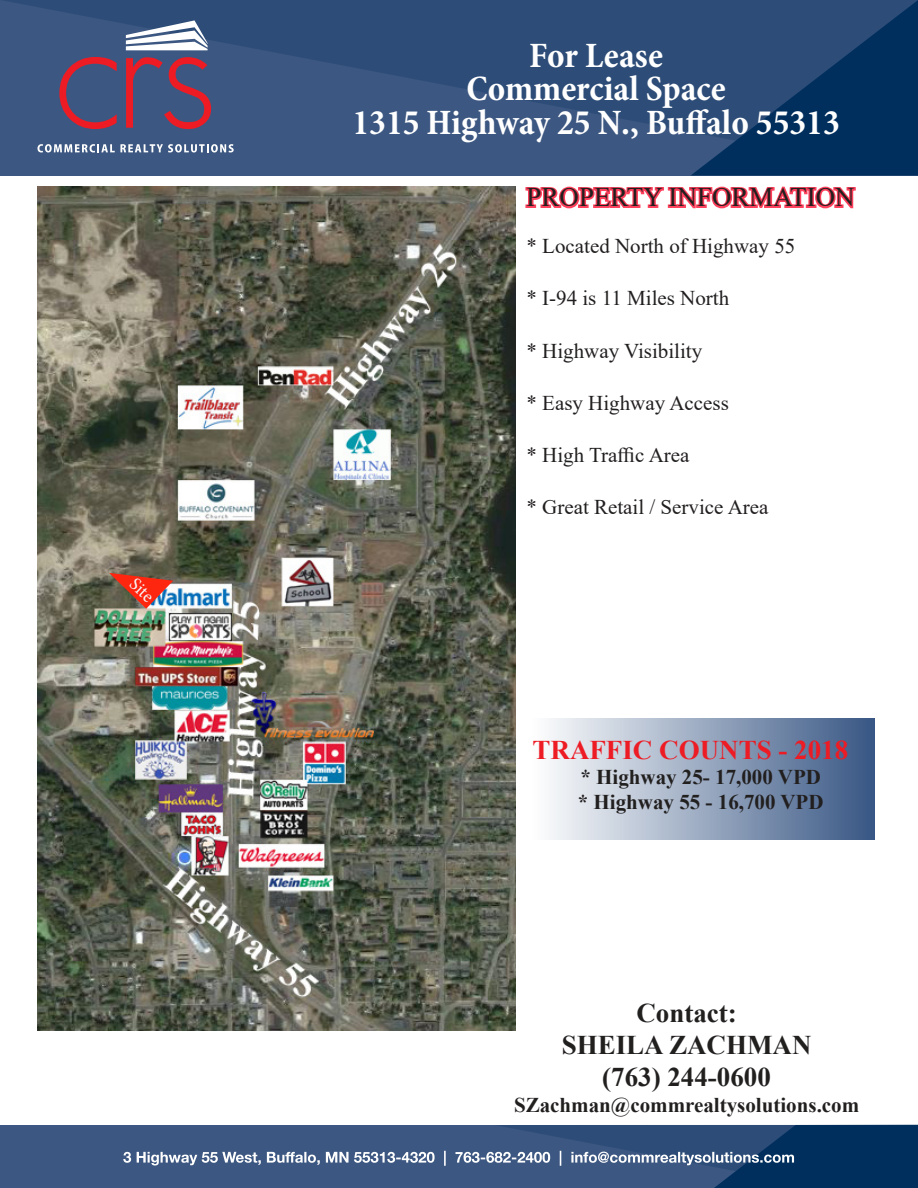
<style>
.page{position:relative;width:918px;height:1188px;background:#fff}
.page>*{position:absolute;margin:0;border:0;box-sizing:border-box;transform-origin:0 0}
.t1{font:700 condensed 36px/33.8px "Minion Pro";color:#fff;text-align:center}
.t2{font:700 27px/32.4px "Times New Roman";color:#221f1f;text-align:center}
.t3{font:27px "Times New Roman";color:#221f1f}
.t4{font:700 27px "Times New Roman";color:#ed1b24}
.t5{font:21px "Times New Roman";color:#221f1f}
.t6{font:700 21px/25.2px "Times New Roman";color:#221f1f}
.t7{font:18px "Minion Pro";color:#f6f6f7}
</style>
<div class="page">
<div style="left:0;top:1125px;width:918px;height:63px;background:#3c5781"></div>
<svg style="left:0;top:0;width:524px;height:175px;background:#37537e"></svg>
<svg style="left:126px;top:20px;width:82px;height:30px"></svg>
<svg style="left:37px;top:144px;width:197px;height:9px"></svg>
<svg style="left:59px;top:57px;width:58px;height:72px;background:#66486a"></svg>
<svg style="left:126px;top:57px;width:85px;height:72px;background:#6d4666"></svg>
<svg style="left:123px;top:1125px;width:795px;height:63px"></svg>
<svg style="left:524px;top:0;width:394px;height:209px;background:#45587f"></svg>
<div style="left:527px;top:718px;width:348px;height:122px;background:linear-gradient(to right,#fff,#385784)"></div>
<img style="left:37px;top:187px;width:479px;height:844px">
<svg style="left:109px;top:573px;width:64px;height:36px;background:#b0584b"></svg>
<p class="t7" style="left:140px;top:573px;width:28px;rotate:44deg">Site</p>
<h1 class="t1" style="left:352px;top:41px;width:489px">For Lease<br>Commercial Space<br>1315 Highway 25 N., Buffalo 55313</h1>
<p class="t3" style="left:526px;top:188px;width:330px">PROPERTY INFORMATION</p>
<p class="t5" style="left:526px;top:231px;width:270px">* Located North of Highway 55</p>
<p class="t5" style="left:526px;top:291px;width:204px">* I-94 is 11 Miles North</p>
<p class="t5" style="left:526px;top:336px;width:177px">* Highway Visibility</p>
<p class="t5" style="left:526px;top:388px;width:204px">* Easy Highway Access</p>
<p class="t5" style="left:526px;top:440px;width:165px">* High Traffic Area</p>
<p class="t5" style="left:526px;top:500px;width:243px">* Great Retail / Service Area</p>
<p class="t4" style="left:532px;top:740px;width:317px">TRAFFIC COUNTS - 2018</p>
<p class="t6" style="left:578px;top:766px;width:247px">* Highway 25- 17,000 VPD * Highway 55 - 16,700 VPD</p>
<p class="t2" style="left:562px;top:999px;width:251px">Contact:<br>SHEILA ZACHMAN (763) 244-0600</p>
<p class="t6" style="left:514px;top:1094px;width:347px">SZachman@commrealtysolutions.com</p>
</div>
